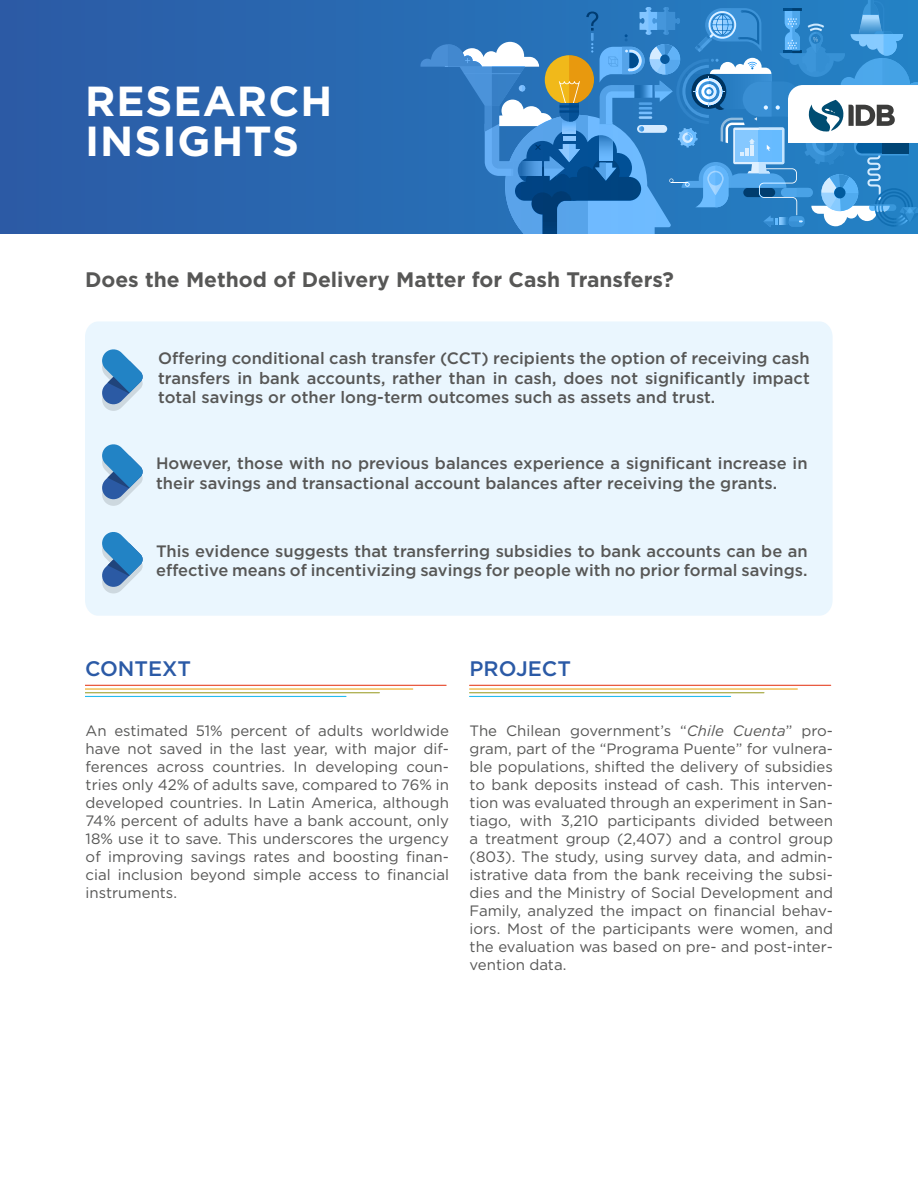
<style>
.page{position:relative;width:918px;height:1188px;background:#fff}
.page>*{position:absolute;margin:0;border:0;box-sizing:border-box;transform-origin:0 0}
.t1{font:700 42px/40.5px "Gotham";letter-spacing:.025em;color:#fff}
.t2{font:700 21px "Gotham";color:#575756}
.t3{font:500 21px "Gotham";color:#2b5aa6}
.t4{font:500 16.5px/19.5px "Gotham";color:#575756}
.t5{font:15px/18px "Gotham";color:#575756;text-align:justify}
.s1{font-style:italic}
</style>
<div class="page">
<div style="left:0;top:0;width:918px;height:234px;background:#2a63ac"></div>
<svg style="left:420px;top:0;width:498px;height:234px"></svg>
<div style="left:85px;top:321px;width:748px;height:295px;background:#eaf6fe"></div>
<svg style="left:101px;top:348px;width:42px;height:63px"></svg>
<svg style="left:101px;top:443px;width:42px;height:63px"></svg>
<svg style="left:101px;top:531px;width:42px;height:62px"></svg>
<hr style="left:85px;top:685px;width:361px;height:1px;background:#e74527">
<hr style="left:85px;top:688px;width:328px;height:2px;background:#eeaa1e">
<hr style="left:85px;top:692px;width:294px;height:1px;background:#a0a335">
<hr style="left:85px;top:696px;width:261px;height:1px;background:#26bced">
<hr style="left:470px;top:685px;width:361px;height:1px;background:#e74527">
<hr style="left:470px;top:688px;width:327px;height:2px;background:#eeaa1e">
<hr style="left:470px;top:692px;width:294px;height:1px;background:#a0a335">
<hr style="left:470px;top:696px;width:261px;height:1px;background:#26bced">
<h1 class="t1" style="left:85px;top:81px;width:249px">RESEARCH<br>INSIGHTS</h1>
<h2 class="t2" style="left:85px;top:265px;width:590px">Does the Method of Delivery Matter for Cash Transfers?</h2>
<p class="t4" style="left:158px;top:349px;width:653px;text-align:justify">Offering conditional cash transfer (CCT) recipients the option of receiving cash transfers in bank accounts, rather than in cash, does not significantly impact total savings or other long-term outcomes such as assets and trust.</p>
<p class="t4" style="left:156px;top:453px;width:653px">However, those with no previous balances experience a significant increase in their savings and transactional account balances after receiving the grants.</p>
<p class="t4" style="left:156px;top:541px;width:653px">This evidence suggests that transferring subsidies to bank accounts can be an effective means of incentivizing savings for people with no prior formal savings.</p>
<h2 class="t3" style="left:85px;top:655px;width:108px">CONTEXT</h2>
<h2 class="t3" style="left:470px;top:655px;width:103px">PROJECT</h2>
<p class="t5" style="left:86px;top:721px;width:365px">An estimated 51% percent of adults worldwide have not saved in the last year, with major dif&shy;ferences across countries. In developing coun&shy;tries only 42% of adults save, compared to 76% in developed countries. In Latin America, although 74% percent of adults have a bank account, only 18% use it to save. This underscores the urgency of improving savings rates and boosting finan&shy;cial inclusion beyond simple access to financial instruments.</p>
<p class="t5" style="left:470px;top:721px;width:365px">The Chilean government’s “<span class="s1">Chile Cuenta</span>” pro&shy;gram, part of the “Programa Puente” for vulnera&shy;ble populations, shifted the delivery of subsidies to bank deposits instead of cash. This interven&shy;tion was evaluated through an experiment in San&shy;tiago, with 3,210 participants divided between a treatment group (2,407) and a control group (803). The study, using survey data, and admin&shy;istrative data from the bank receiving the subsi&shy;dies and the Ministry of Social Development and Family, analyzed the impact on financial behav&shy;iors. Most of the participants were women, and the evaluation was based on pre- and post-inter&shy;vention data.</p>
</div>
